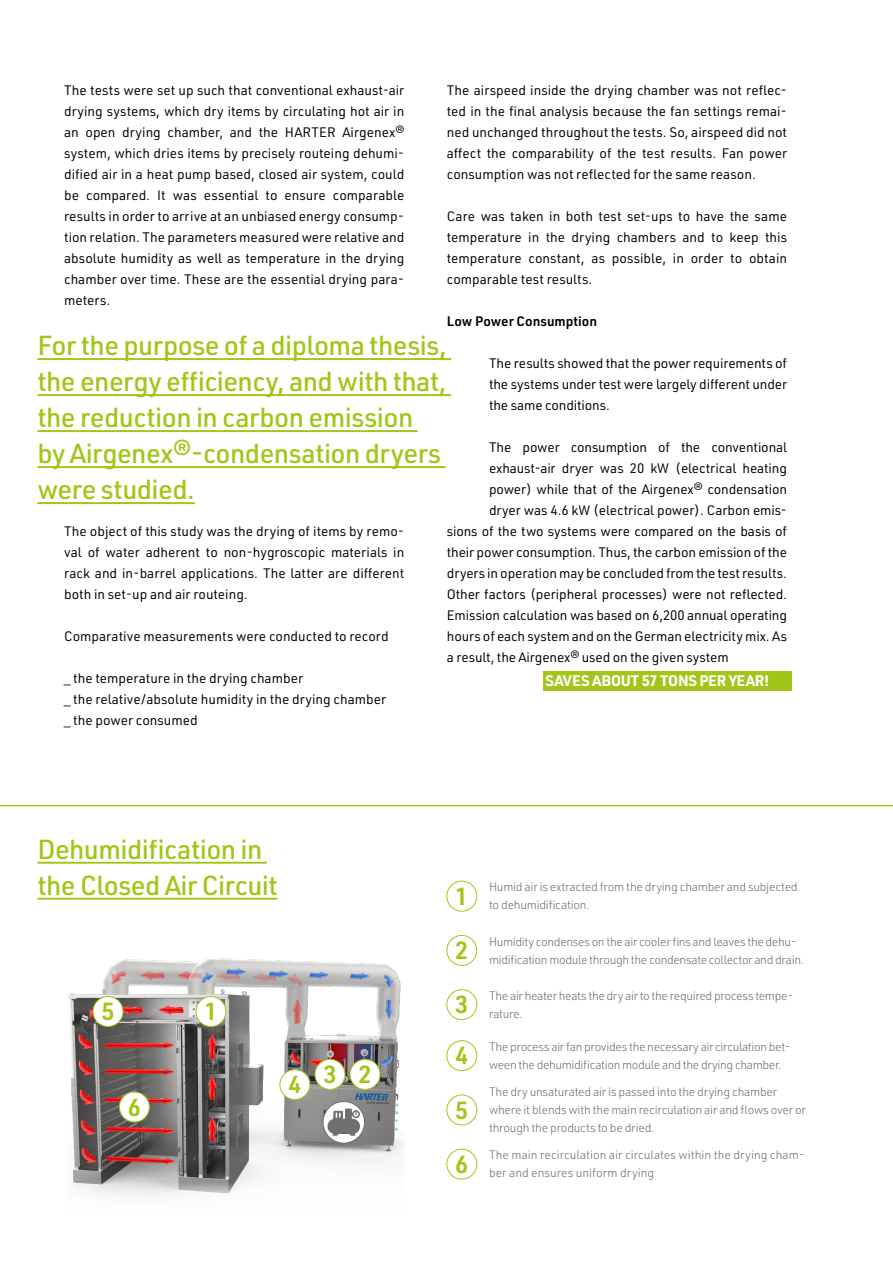
<style>
.page{position:relative;width:893px;height:1263px;background:#fff}
.page>*{position:absolute;margin:0;border:0;box-sizing:border-box;transform-origin:0 0}
.t1{font:500 27px/36px "URWDIN";letter-spacing:-.02em;color:#a2c617}
.t2{font:600 24.3px "URWDIN";color:#a2c617}
.t3{font:700 15px "URWDIN";letter-spacing:-.01em;color:#fff}
.t4{font:13.5px/21px "URWDIN";letter-spacing:-.005em;color:#000;text-align:justify}
.t5{font:600 13.5px "URWDIN";color:#000}
.t6{font:300 12px/18px "URWDIN";letter-spacing:-.02em;color:#706f6f}
.t7{font:300 12px/18px "URWDIN";color:#706f6f}
</style>
<div class="page">
<hr style="left:37px;top:358px;width:414px;height:2px;background:#a2c617">
<hr style="left:37px;top:394px;width:414px;height:2px;background:#a2c617">
<hr style="left:37px;top:430px;width:381px;height:2px;background:#a2c617">
<hr style="left:37px;top:466px;width:408px;height:2px;background:#a2c617">
<hr style="left:37px;top:502px;width:158px;height:2px;background:#a2c617">
<div style="left:543px;top:671px;width:249px;height:19px;background:#a2c617"></div>
<hr style="left:37px;top:862px;width:230px;height:2px;background:#a2c617">
<hr style="left:37px;top:898px;width:241px;height:2px;background:#a2c617">
<img style="left:68px;top:958px;width:335px;height:237px">
<div style="left:446px;top:881px;width:31px;height:30px;border:1px solid #a2c617;border-radius:50%"></div>
<div style="left:446px;top:935px;width:31px;height:31px;border:1px solid #a2c617;border-radius:50%"></div>
<div style="left:446px;top:989px;width:31px;height:31px;border:1px solid #a2c617;border-radius:50%"></div>
<div style="left:446px;top:1040px;width:31px;height:31px;border:1px solid #a2c617;border-radius:50%"></div>
<div style="left:446px;top:1094px;width:31px;height:31px;border:1px solid #a2c617;border-radius:50%"></div>
<div style="left:446px;top:1149px;width:31px;height:30px;border:1px solid #a2c617;border-radius:50%"></div>
<div style="left:196px;top:996px;width:30px;height:30px;background:#fff;border-radius:50%"></div>
<div style="left:196px;top:996px;width:30px;height:31px;border:1px solid #a2c617;border-radius:50%"></div>
<div style="left:350px;top:1059px;width:30px;height:30px;background:#fff;border-radius:50%"></div>
<div style="left:350px;top:1059px;width:30px;height:31px;border:1px solid #a2c617;border-radius:50%"></div>
<div style="left:315px;top:1059px;width:30px;height:30px;background:#fff;border-radius:50%"></div>
<div style="left:315px;top:1059px;width:30px;height:31px;border:1px solid #a2c617;border-radius:50%"></div>
<div style="left:280px;top:1069px;width:30px;height:30px;background:#fff;border-radius:50%"></div>
<div style="left:280px;top:1069px;width:30px;height:31px;border:1px solid #a2c617;border-radius:50%"></div>
<div style="left:93px;top:996px;width:30px;height:30px;background:#fff;border-radius:50%"></div>
<div style="left:93px;top:996px;width:30px;height:31px;border:1px solid #a2c617;border-radius:50%"></div>
<div style="left:119px;top:1092px;width:30px;height:30px;background:#fff;border-radius:50%"></div>
<div style="left:119px;top:1092px;width:31px;height:30px;border:1px solid #a2c617;border-radius:50%"></div>
<svg style="left:321px;top:1089px;width:44px;height:55px"></svg>
<hr style="left:0;top:805px;width:893px;height:1px;background:#a2c617">
<p class="t4" style="left:64px;top:79px;width:342px">The tests were set up such that conventional exhaust-air drying systems, which dry items by circulating hot air in an open drying chamber, and the HARTER Airgenex® system, which dries items by precisely routeing dehumi&shy;dified air in a heat pump based, closed air system, could be compared. It was essential to ensure comparable results in order to arrive at an unbiased energy consump&shy;tion relation. The parameters measured were relative and absolute humidity as well as temperature in the drying chamber over time. These are the essential drying para&shy;meters.</p>
<p class="t4" style="left:447px;top:79px;width:342px">The airspeed inside the drying chamber was not reflec&shy;ted in the final analysis because the fan settings remai&shy;ned unchanged throughout the tests. So, airspeed did not affect the comparability of the test results. Fan power consumption was not reflected for the same reason.</p>
<p class="t4" style="left:447px;top:205px;width:342px">Care was taken in both test set-ups to have the same temperature in the drying chambers and to keep this temperature constant, as possible, in order to obtain comparable test results.</p>
<p class="t5" style="left:447px;top:312px;width:152px">Low Power Consumption</p>
<p class="t4" style="left:489px;top:352px;width:300px">The results showed that the power requirements of the systems under test were largely different under the same conditions.</p>
<p class="t4" style="left:489px;top:436px;width:300px">The power consumption of the conventional</p>
<p class="t4" style="left:489px;top:457px;width:300px">exhaust-air dryer was 20 kW (electrical heating</p>
<p class="t4" style="left:489px;top:478px;width:300px">power) while that of the Airgenex® condensation</p>
<p class="t4" style="left:489px;top:499px;width:300px">dryer was 4.6 kW (electrical power). Carbon emis-</p>
<p class="t4" style="left:447px;top:520px;width:342px">sions of the two systems were compared on the basis of</p>
<p class="t4" style="left:447px;top:541px;width:342px">their power consumption. Thus, the carbon emission of the</p>
<p class="t4" style="left:447px;top:562px;width:342px">dryers in operation may be concluded from the test results.</p>
<p class="t4" style="left:447px;top:583px;width:342px">Other factors (peripheral processes) were not reflected.</p>
<p class="t4" style="left:447px;top:604px;width:342px">Emission calculation was based on 6,200 annual operating</p>
<p class="t4" style="left:447px;top:625px;width:342px">hours of each system and on the German electricity mix. As</p>
<p class="t4" style="left:447px;top:646px;width:283px">a result, the Airgenex® used on the given system</p>
<p class="t3" style="left:546px;top:671px;width:225px">SAVES ABOUT 57 TONS PER YEAR!</p>
<h1 class="t1" style="left:37px;top:327px;width:411px">For the purpose of a diploma thesis, the energy efficiency, and with that, the reduction in carbon emission by Airgenex®-condensation dryers were studied.</h1>
<p class="t4" style="left:64px;top:520px;width:342px">The object of this study was the drying of items by remo&shy;val of water adherent to non-hygroscopic materials in rack and in-barrel applications. The latter are different both in set-up and air routeing.</p>
<p class="t4" style="left:64px;top:625px;width:326px">Comparative measurements were conducted to record</p>
<p class="t4" style="left:64px;top:667px;width:324px;text-align:left">_ the temperature in the drying chamber<br>_ the relative/absolute humidity in the drying chamber _ the power consumed</p>
<h1 class="t1" style="left:37px;top:830px;width:242px">Dehumidification in the Closed Air Circuit</h1>
<h2 class="t2" style="left:101px;top:995px;width:15px">5</h2>
<h2 class="t2" style="left:128px;top:1090px;width:15px">6</h2>
<h2 class="t2" style="left:204px;top:995px;width:15px">1</h2>
<h2 class="t2" style="left:288px;top:1068px;width:15px">4</h2>
<h2 class="t2" style="left:323px;top:1058px;width:49px">3 2</h2>
<h2 class="t2" style="left:455px;top:880px;width:15px">1</h2>
<p class="t6" style="left:489px;top:878px;width:310px">Humid air is extracted from the drying chamber and subjected to dehumidification.</p>
<h2 class="t2" style="left:455px;top:934px;width:15px">2</h2>
<p class="t6" style="left:489px;top:933px;width:317px">Humidity condenses on the air cooler fins and leaves the dehu&shy;midification module through the condensate collector and drain.</p>
<h2 class="t2" style="left:455px;top:988px;width:15px">3</h2>
<p class="t6" style="left:489px;top:986px;width:306px">The air heater heats the dry air to the required process tempe&shy;rature.</p>
<h2 class="t2" style="left:455px;top:1039px;width:15px">4</h2>
<p class="t6" style="left:489px;top:1037px;width:303px">The process air fan provides the necessary air circulation bet&shy;ween the dehumidification module and the drying chamber.</p>
<h2 class="t2" style="left:455px;top:1093px;width:15px">5</h2>
<p class="t6" style="left:489px;top:1082px;width:318px">The dry unsaturated air is passed into the drying chamber where it blends with the main recirculation air and flows over or through the products to be dried.</p>
<h2 class="t2" style="left:455px;top:1148px;width:15px">6</h2>
<p class="t7" style="left:489px;top:1146px;width:317px">The main recirculation air circulates within the drying cham&shy;ber and ensures uniform drying</p>
</div>
